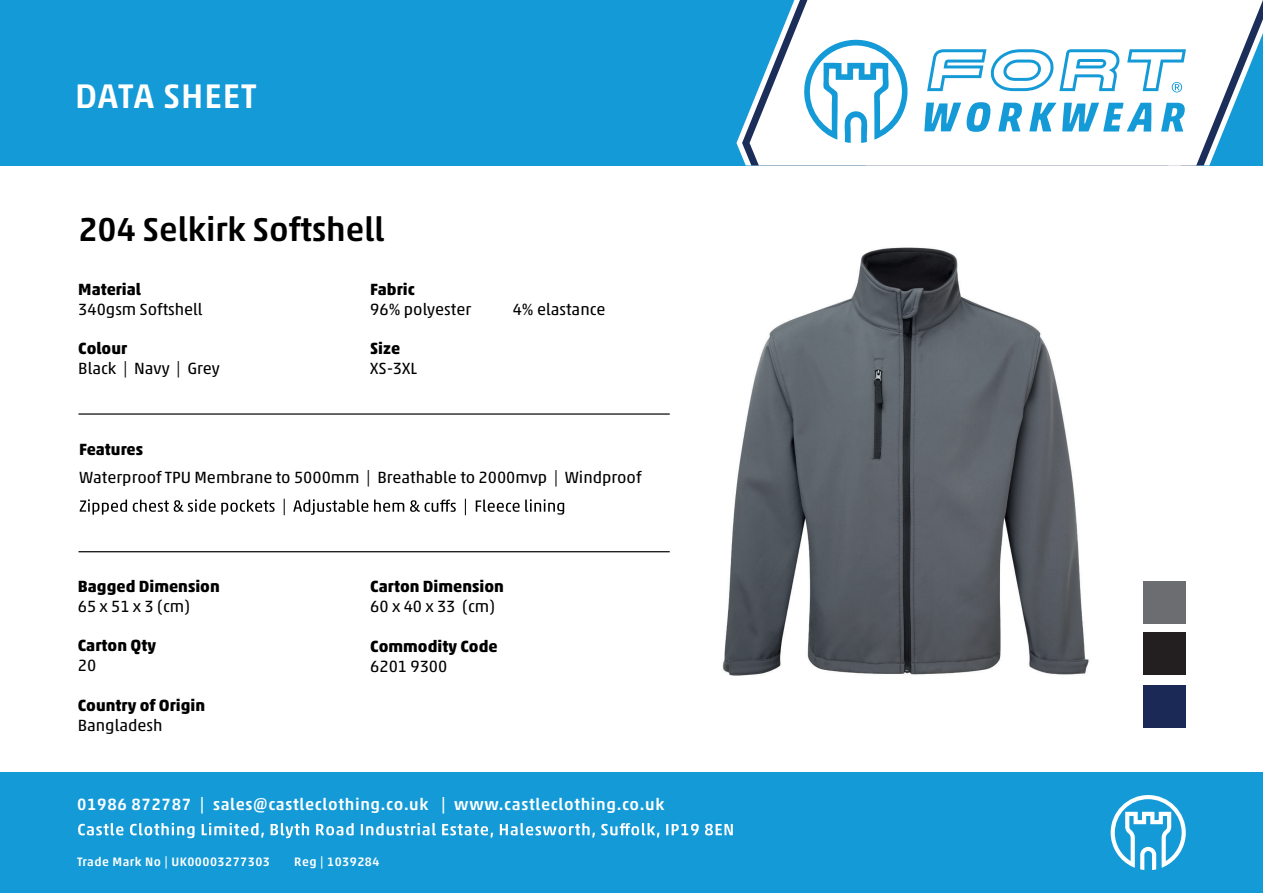
<style>
.page{position:relative;width:1263px;height:893px;background:#fff}
.page>*{position:absolute;margin:0;border:0;box-sizing:border-box;transform-origin:0 0}
.t1{font:500 34.65px "Akko Pro";letter-spacing:.03em;color:#fff}
.t2{font:500 33.75px "Akko Pro";color:#000001}
.t3{font:500 16.65px "Akko Pro";letter-spacing:.04em;color:#fff}
.t4{font:16.5px "Akko Pro";color:#000001}
.t5{font:700 16.5px "Akko Pro";color:#000001}
.t6{font:500 12.45px "Akko Pro";letter-spacing:.04em;color:#fff}
</style>
<div class="page">
<div style="left:0;top:0;width:866px;height:165px;background:#149ad7"></div>
<svg style="left:749px;top:0;width:117px;height:165px;fill:#fff"></svg>
<svg style="left:803px;top:39px;width:105px;height:104px"></svg>
<svg style="left:924px;top:0;width:339px;height:165px"></svg>
<div style="left:0;top:772px;width:1263px;height:121px;background:#149ad7"></div>
<svg style="left:1111px;top:795px;width:75px;height:75px"></svg>
<svg style="left:78px;top:823px;width:655px;height:15px"></svg>
<hr style="left:78px;top:413px;width:592px;height:2px;background:#000001">
<svg style="left:80px;top:499px;width:484px;height:16px"></svg>
<hr style="left:78px;top:551px;width:592px;height:1px;background:#000001">
<div style="left:1143px;top:685px;width:43px;height:43px;background:#1b2957"></div>
<div style="left:1143px;top:633px;width:43px;height:42px;background:#231f20"></div>
<div style="left:1143px;top:582px;width:43px;height:42px;background:#6c6d70"></div>
<img style="left:722px;top:247px;width:367px;height:429px">
<h1 class="t1" style="left:75px;top:75px;width:183px">DATA SHEET</h1>
<h2 class="t2" style="left:78px;top:208px;width:307px">204 Selkirk Softshell</h2>
<p class="t5" style="left:78px;top:279px;width:64px">Material</p>
<p class="t4" style="left:78px;top:299px;width:126px">340gsm Softshell</p>
<p class="t5" style="left:78px;top:338px;width:50px">Colour</p>
<p class="t4" style="left:78px;top:358px;width:143px">Black | Navy | Grey</p>
<p class="t5" style="left:370px;top:279px;width:46px">Fabric</p>
<p class="t4" style="left:370px;top:299px;width:102px">96% polyester</p>
<p class="t4" style="left:513px;top:299px;width:94px">4% elastance</p>
<p class="t5" style="left:370px;top:338px;width:32px">Size</p>
<p class="t4" style="left:370px;top:358px;width:48px">XS-3XL</p>
<p class="t5" style="left:79px;top:439px;width:65px">Features</p>
<p class="t4" style="left:79px;top:468px;width:564px">Waterproof TPU Membrane to 5000mm | Breathable to 2000mvp | Windproof</p>
<p class="t5" style="left:78px;top:576px;width:143px">Bagged Dimension</p>
<p class="t4" style="left:78px;top:596px;width:114px">65 x 51 x 3 (cm)</p>
<p class="t5" style="left:78px;top:635px;width:80px">Carton Qty</p>
<p class="t4" style="left:78px;top:655px;width:20px">20</p>
<p class="t5" style="left:78px;top:695px;width:129px">Country of Origin</p>
<p class="t4" style="left:78px;top:715px;width:86px">Bangladesh</p>
<p class="t5" style="left:370px;top:576px;width:135px">Carton Dimension</p>
<p class="t4" style="left:370px;top:596px;width:126px">60 x 40 x 33 (cm)</p>
<p class="t5" style="left:370px;top:636px;width:129px">Commodity Code</p>
<p class="t4" style="left:370px;top:656px;width:79px">6201 9300</p>
<p class="t3" style="left:77px;top:794px;width:589px">01986 872787 | sales@castleclothing.co.uk | www.castleclothing.co.uk</p>
<p class="t6" style="left:77px;top:854px;width:194px">Trade Mark No | UK00003277303</p>
<p class="t6" style="left:294px;top:854px;width:87px">Reg | 1039284</p>
</div>
